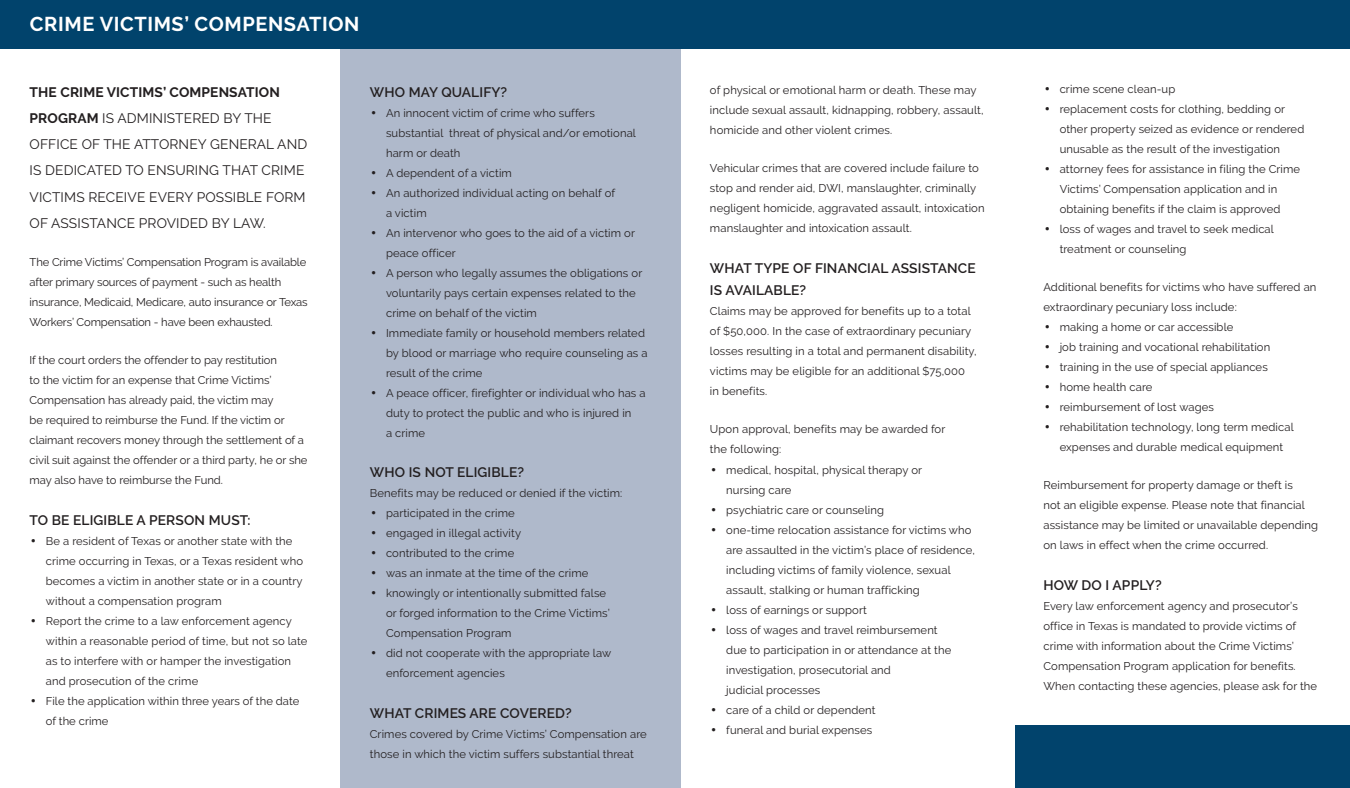
<style>
.page{position:relative;width:1350px;height:788px;background:#fff}
.page>*{position:absolute;margin:0;border:0;box-sizing:border-box;transform-origin:0 0}
.Heading_-_Inside_pan{font:700 20px "Raleway";letter-spacing:.03em;color:#fff}
.Intro_Paragraph_-_AL{font:13.75px/26.2px "Raleway";letter-spacing:.01em;color:#231f20}
.Heading{font:600 13.75px/22.5px "Raleway";letter-spacing:.01em;color:#231f20}
.Body_text{font:11.25px/20px "Raleway";letter-spacing:.01em;color:#231f20}
.Body_text-2{font:11.25px/20px "Raleway";letter-spacing:-.01em;color:#231f20}
.t1{font:11.25px "Symbol";color:#231f20}
.s1{font-weight:700}
</style>
<div class="page">
<div style="left:340px;top:49px;width:341px;height:739px;background:#afb9cb"></div>
<div style="left:0;top:0;width:1350px;height:49px;background:#01436c"></div>
<div style="left:1016px;top:725px;width:334px;height:63px;background:#01436c"></div>
<p class="Heading_-_Inside_pan" style="left:30px;top:12px;width:331px">CRIME VICTIMS’ COMPENSATION</p>
<p class="Intro_Paragraph_-_AL" style="left:30px;top:79px;width:279px"><span class="s1">THE CRIME VICTIMS’ COMPENSATION PROGRAM</span> IS ADMINISTERED BY THE OFFICE OF THE ATTORNEY GENERAL AND IS DEDICATED TO ENSURING THAT CRIME VICTIMS RECEIVE EVERY POSSIBLE FORM OF ASSISTANCE PROVIDED BY LAW.</p>
<p class="Body_text-2" style="left:30px;top:252px;width:280px">The Crime Victims’ Compensation Program is available after primary sources of payment - such as health insurance, Medicaid, Medicare, auto insurance or Texas Workers’ Compensation - have been exhausted.</p>
<p class="Body_text" style="left:30px;top:350px;width:279px">If the court orders the offender to pay restitution<br>to the victim for an expense that Crime Victims’ Compensation has already paid, the victim may<br>be required to reimburse the Fund. If the victim or claimant recovers money through the settlement of a civil suit against the offender or a third party, he or she may also have to reimburse the Fund.</p>
<p class="Heading" style="left:30px;top:508px;width:223px">TO BE ELIGIBLE A PERSON MUST:</p>
<p class="Body_text" style="left:46px;top:530px;width:259px;text-indent:-15px">• Be a resident of Texas or another state with the crime occurring in Texas, or a Texas resident who becomes a victim in another state or in a country without a compensation program</p>
<p class="Body_text" style="left:46px;top:610px;width:263px;text-indent:-15px">• Report the crime to a law enforcement agency within a reasonable period of time, but not so late as to interfere with or hamper the investigation and prosecution of the crime</p>
<p class="Body_text" style="left:46px;top:690px;width:255px;text-indent:-15px">• File the application within three years of the date of the crime</p>
<p class="Heading" style="left:370px;top:80px;width:139px">WHO MAY QUALIFY?</p>
<p class="Body_text" style="left:386px;top:103px;width:251px;text-indent:-15px">• An innocent victim of crime who suffers substantial threat of physical and/or emotional harm or death</p>
<p class="Body_text" style="left:371px;top:163px;width:142px">• A dependent of a victim</p>
<p class="Body_text" style="left:386px;top:183px;width:231px;text-indent:-15px">• An authorized individual acting on behalf of a victim</p>
<p class="Body_text" style="left:386px;top:223px;width:250px;text-indent:-15px">• An intervenor who goes to the aid of a victim or peace officer</p>
<p class="Body_text" style="left:386px;top:263px;width:258px;text-indent:-15px">• A person who legally assumes the obligations or voluntarily pays certain expenses related to the crime on behalf of the victim</p>
<p class="Body_text" style="left:386px;top:323px;width:263px;text-indent:-15px">• Immediate family or household members related by blood or marriage who require counseling as a result of the crime</p>
<p class="Body_text" style="left:386px;top:383px;width:261px;text-indent:-15px">• A peace officer, firefighter or individual who has a duty to protect the public and who is injured in<br>a crime</p>
<p class="Heading" style="left:370px;top:461px;width:156px">WHO IS NOT ELIGIBLE?</p>
<p class="Body_text" style="left:370px;top:483px;width:254px">Benefits may be reduced or denied if the victim:</p>
<p class="Body_text" style="left:371px;top:503px;width:145px">• participated in the crime</p>
<p class="Body_text" style="left:371px;top:523px;width:152px">• engaged in illegal activity</p>
<p class="Body_text" style="left:371px;top:543px;width:145px">• contributed to the crime</p>
<p class="Body_text" style="left:371px;top:563px;width:219px">• was an inmate at the time of the crime</p>
<p class="Body_text" style="left:386px;top:583px;width:225px;text-indent:-15px">• knowingly or intentionally submitted false or forged information to the Crime Victims’<br>Compensation Program</p>
<p class="Body_text" style="left:386px;top:643px;width:227px;text-indent:-15px">• did not cooperate with the appropriate law enforcement agencies</p>
<p class="Heading" style="left:370px;top:701px;width:204px">WHAT CRIMES ARE COVERED?</p>
<p class="Body_text" style="left:370px;top:724px;width:278px">Crimes covered by Crime Victims’ Compensation are those in which the victim suffers substantial threat</p>
<p class="Body_text" style="left:710px;top:80px;width:275px">of physical or emotional harm or death. These may include sexual assault, kidnapping, robbery, assault, homicide and other violent crimes.</p>
<p class="Body_text" style="left:710px;top:158px;width:276px">Vehicular crimes that are covered include failure to stop and render aid, DWI, manslaughter, criminally negligent homicide, aggravated assault, intoxication manslaughter and intoxication assault.</p>
<p class="Heading" style="left:710px;top:257px;width:267px">WHAT TYPE OF FINANCIAL ASSISTANCE<br>IS AVAILABLE?</p>
<p class="Body_text" style="left:710px;top:301px;width:268px">Claims may be approved for benefits up to a total of $50,000. In the case of extraordinary pecuniary losses resulting in a total and permanent disability, victims may be eligible for an additional $75,000 in benefits.</p>
<p class="Body_text" style="left:710px;top:419px;width:237px">Upon approval, benefits may be awarded for the following:</p>
<p class="Body_text" style="left:726px;top:459px;width:197px;text-indent:-15px">• medical, hospital, physical therapy or nursing care</p>
<p class="Body_text" style="left:711px;top:499px;width:174px">• psychiatric care or counseling</p>
<p class="Body_text" style="left:726px;top:519px;width:250px;text-indent:-15px">• one-time relocation assistance for victims who are assaulted in the victim’s place of residence, including victims of family violence, sexual assault, stalking or human trafficking</p>
<p class="Body_text" style="left:711px;top:599px;width:157px">• loss of earnings or support</p>
<p class="Body_text" style="left:726px;top:619px;width:227px;text-indent:-15px">• loss of wages and travel reimbursement due to participation in or attendance at the investigation, prosecutorial and<br>judicial processes</p>
<p class="Body_text" style="left:711px;top:699px;width:166px">• care of a child or dependent</p>
<p class="Body_text" style="left:711px;top:719px;width:163px">• funeral and burial expenses</p>
<p class="t1" style="left:1045px;top:84px;width:7px">•</p>
<p class="Body_text" style="left:1060px;top:79px;width:117px">crime scene clean-up</p>
<p class="Body_text" style="left:1060px;top:99px;width:246px;text-indent:-15px">• replacement costs for clothing, bedding or other property seized as evidence or rendered unusable as the result of the investigation</p>
<p class="Body_text" style="left:1060px;top:159px;width:242px;text-indent:-15px">• attorney fees for assistance in filing the Crime<br>Victims’ Compensation application and in obtaining benefits if the claim is approved</p>
<p class="Body_text" style="left:1060px;top:219px;width:216px;text-indent:-15px">• loss of wages and travel to seek medical treatment or counseling</p>
<p class="Body_text" style="left:1043px;top:277px;width:275px">Additional benefits for victims who have suffered an extraordinary pecuniary loss include:</p>
<p class="Body_text" style="left:1045px;top:317px;width:190px">• making a home or car accessible</p>
<p class="Body_text" style="left:1045px;top:337px;width:227px">• job training and vocational rehabilitation</p>
<p class="Body_text" style="left:1045px;top:357px;width:225px">• training in the use of special appliances</p>
<p class="Body_text" style="left:1045px;top:377px;width:109px">• home health care</p>
<p class="Body_text" style="left:1045px;top:397px;width:171px">• reimbursement of lost wages</p>
<p class="Body_text" style="left:1045px;top:417px;width:251px;text-align:center">• rehabilitation technology, long term medical expenses and durable medical equipment</p>
<p class="Body_text" style="left:1043px;top:475px;width:276px">Reimbursement for property damage or theft is<br>not an eligible expense. Please note that financial assistance may be limited or unavailable depending on laws in effect when the crime occurred.</p>
<p class="Heading" style="left:1043px;top:573px;width:120px">HOW DO I APPLY?</p>
<p class="Body_text" style="left:1043px;top:595px;width:275px">Every law enforcement agency and prosecutor’s office in Texas is mandated to provide victims of crime with information about the Crime Victims’ Compensation Program application for benefits.<br>When contacting these agencies, please ask for the</p>
</div>
